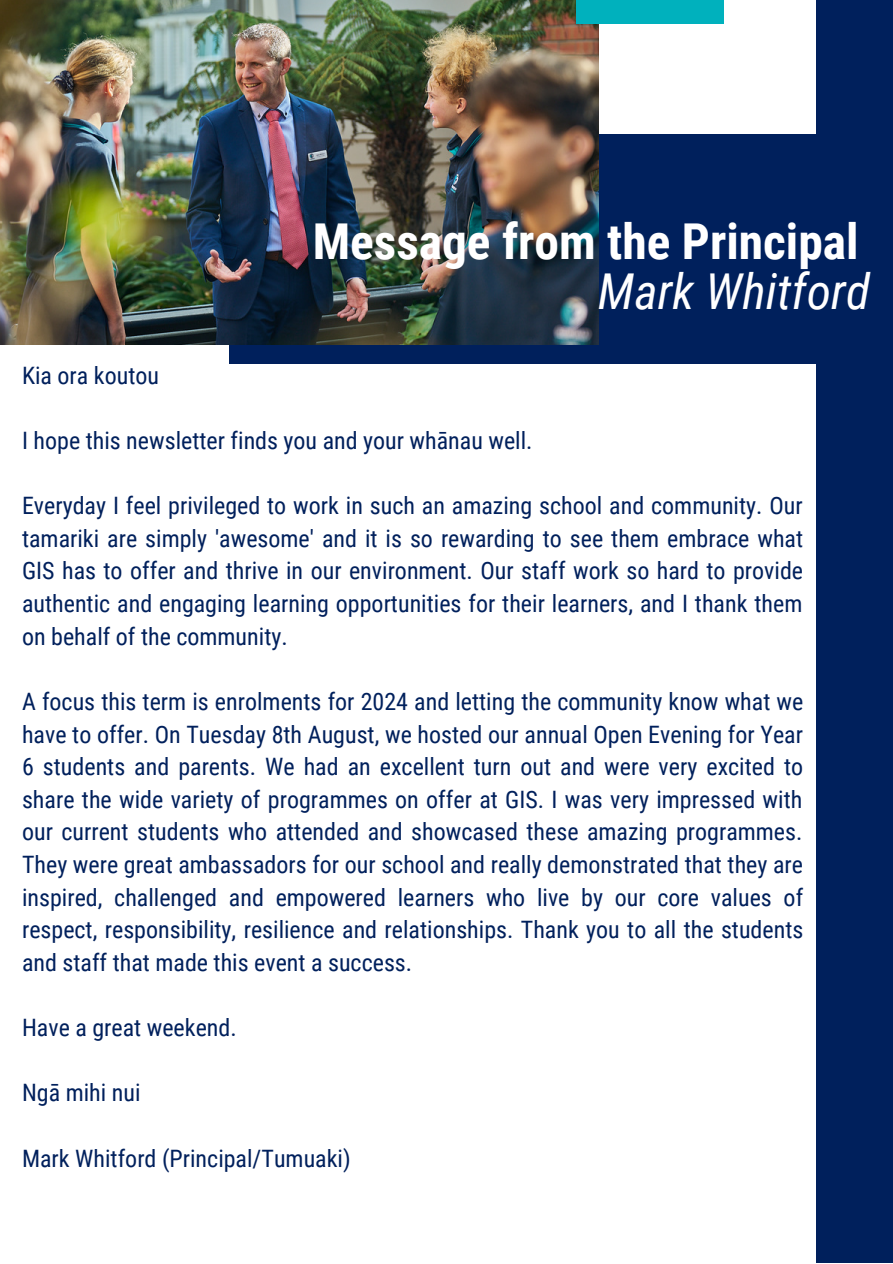
<style>
.page{position:relative;width:893px;height:1264px;background:#fff}
.page>*{position:absolute;margin:0;border:0;box-sizing:border-box;transform-origin:0 0}
.t1{font:700 49.5px "Roboto Condensed";color:#fff}
.t2{font:italic 49.5px "Roboto Condensed";color:#fff}
.t3{font:24px/32.5px "Roboto Condensed";color:#00205c;text-align:justify}
</style>
<div class="page">
<div style="left:229px;top:134px;width:663px;height:229px;background:#00205c"></div>
<img style="left:0;top:0;width:599px;height:344px">
<div style="left:576px;top:0;width:147px;height:24px;background:#00b1bd"></div>
<div style="left:816px;top:0;width:76px;height:1262px;background:#00205c"></div>
<p class="t3" style="left:22px;top:359px;width:138px">Kia ora koutou</p>
<p class="t1" style="left:313px;top:213px;width:547px">Message from the Principal</p>
<p class="t2" style="left:598px;top:263px;width:273px">Mark Whitford</p>
<p class="t3" style="left:22px;top:424px;width:512px">I hope this newsletter finds you and your whānau well.</p>
<p class="t3" style="left:22px;top:490px;width:782px">Everyday I feel privileged to work in such an amazing school and community. Our tamariki are simply 'awesome' and it is so rewarding to see them embrace what GIS has to offer and thrive in our environment. Our staff work so hard to provide authentic and engaging learning opportunities for their learners, and I thank them on behalf of the community.</p>
<p class="t3" style="left:22px;top:685px;width:782px">A focus this term is enrolments for 2024 and letting the community know what we have to offer. On Tuesday 8th August, we hosted our annual Open Evening for Year 6 students and parents. We had an excellent turn out and were very excited to share the wide variety of programmes on offer at GIS. I was very impressed with our current students who attended and showcased these amazing programmes.<br>They were great ambassadors for our school and really demonstrated that they are inspired, challenged and empowered learners who live by our core values of respect, responsibility, resilience and relationships. Thank you to all the students and staff that made this event a success.</p>
<p class="t3" style="left:22px;top:1011px;width:216px">Have a great weekend.</p>
<p class="t3" style="left:22px;top:1076px;width:120px">Ngā mihi nui</p>
<p class="t3" style="left:22px;top:1141px;width:330px">Mark Whitford (Principal/Tumuaki)</p>
</div>
